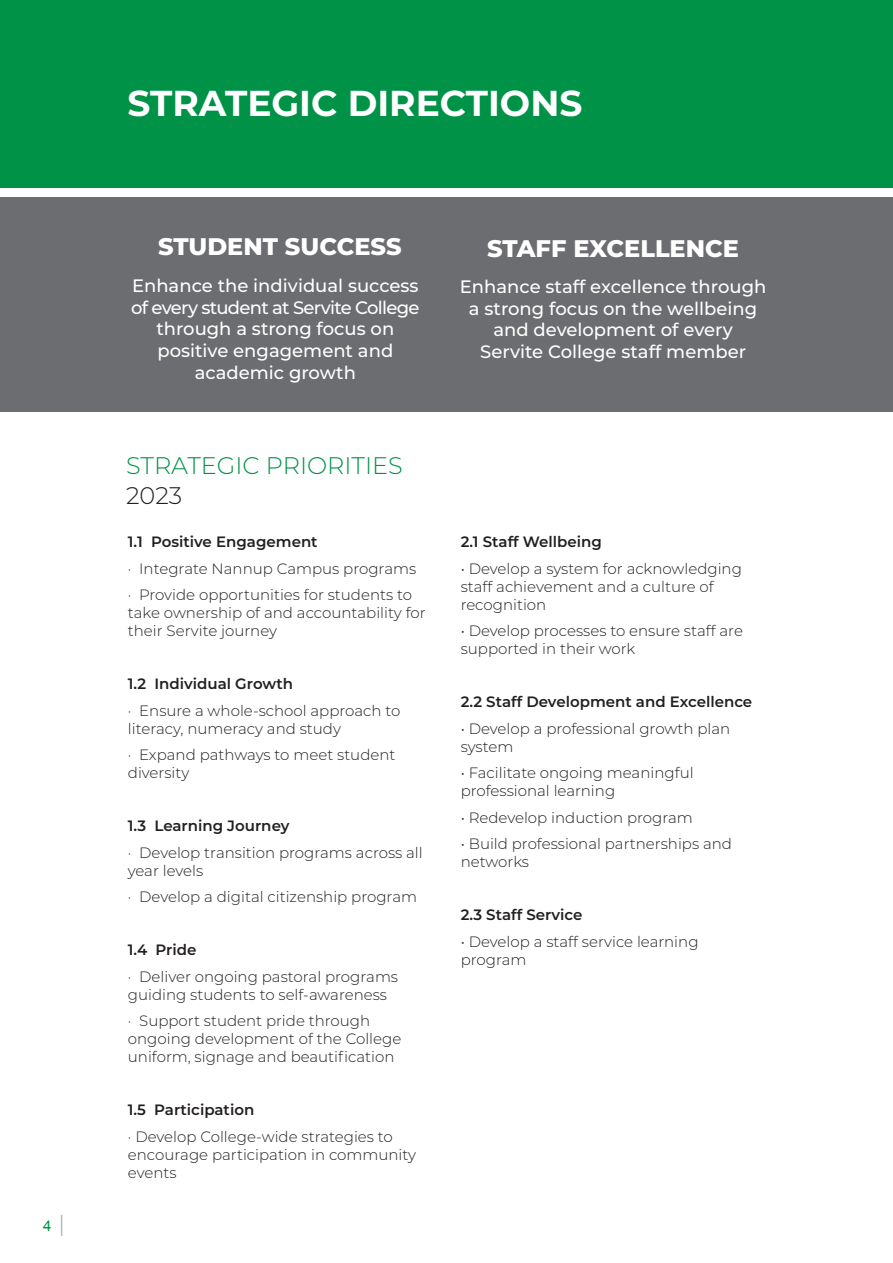
<style>
.page{position:relative;width:893px;height:1263px;background:#fff}
.page>*{position:absolute;margin:0;border:0;box-sizing:border-box;transform-origin:0 0}
.t1{font:700 36px "Montserrat";color:#fff}
.t2{font:800 24px "Montserrat";color:#fff}
.t3{font:300 24px "Montserrat";color:#009247}
.t4{font:300 24px "Montserrat";color:#231f20}
.t5{font:500 18px/21.6px "Montserrat";color:#fff;text-align:center}
.t6{font:300 15px/18px "Montserrat";color:#231f20}
.t7{font:600 15px "Montserrat";color:#231f20}
.t8{font:15px "Arial";color:#009247}
.s1{font-size:22.5px;color:#a8a9ad}
</style>
<div class="page">
<div style="left:0;top:197px;width:893px;height:214px;background:#6c6d70"></div>
<div style="left:0;top:0;width:893px;height:187px;background:#009247"></div>
<p class="t8" style="left:43px;top:1215px;width:22px">4 <span class="s1">|</span></p>
<h1 class="t1" style="left:128px;top:77px;width:456px">STRATEGIC DIRECTIONS</h1>
<h2 class="t2" style="left:158px;top:229px;width:245px">STUDENT SUCCESS</h2>
<h2 class="t2" style="left:487px;top:230px;width:253px">STAFF EXCELLENCE</h2>
<p class="t5" style="left:131px;top:274px;width:290px">Enhance the individual success of every student at Servite College through a strong focus on positive engagement and academic growth</p>
<p class="t5" style="left:460px;top:275px;width:308px">Enhance staff excellence through a strong focus on the wellbeing and development of every<br>Servite College staff member</p>
<h2 class="t3" style="left:126px;top:450px;width:278px">STRATEGIC PRIORITIES</h2>
<h2 class="t4" style="left:126px;top:480px;width:58px">2023</h2>
<p class="t7" style="left:128px;top:531px;width:191px">1.1 Positive Engagement</p>
<p class="t6" style="left:128px;top:555px;width:290px;line-height:26.5px">· Integrate Nannup Campus programs · Provide opportunities for students to</p>
<p class="t6" style="left:128px;top:603px;width:299px">take ownership of and accountability for their Servite journey</p>
<p class="t7" style="left:128px;top:673px;width:167px">1.2 Individual Growth</p>
<p class="t6" style="left:128px;top:701px;width:274px">· Ensure a whole-school approach to literacy, numeracy and study</p>
<p class="t6" style="left:128px;top:745px;width:269px">· Expand pathways to meet student diversity</p>
<p class="t7" style="left:128px;top:815px;width:163px">1.3 Learning Journey</p>
<p class="t6" style="left:128px;top:843px;width:296px">· Develop transition programs across all year levels</p>
<p class="t6" style="left:128px;top:887px;width:291px">· Develop a digital citizenship program</p>
<p class="t7" style="left:128px;top:939px;width:70px">1.4 Pride</p>
<p class="t6" style="left:128px;top:967px;width:272px">· Deliver ongoing pastoral programs guiding students to self-awareness</p>
<p class="t6" style="left:128px;top:1012px;width:275px">· Support student pride through ongoing development of the College uniform, signage and beautification</p>
<p class="t7" style="left:128px;top:1099px;width:128px">1.5 Participation</p>
<p class="t6" style="left:128px;top:1127px;width:290px">· Develop College-wide strategies to encourage participation in community events</p>
<p class="t7" style="left:461px;top:531px;width:143px">2.1 Staff Wellbeing</p>
<p class="t6" style="left:461px;top:559px;width:283px">• Develop a system for acknowledging staff achievement and a culture of recognition</p>
<p class="t6" style="left:461px;top:621px;width:284px">• Develop processes to ensure staff are supported in their work</p>
<p class="t7" style="left:461px;top:691px;width:293px">2.2 Staff Development and Excellence</p>
<p class="t6" style="left:461px;top:719px;width:271px">• Develop a professional growth plan system</p>
<p class="t6" style="left:461px;top:763px;width:234px">• Facilitate ongoing meaningful professional learning</p>
<p class="t6" style="left:461px;top:808px;width:234px">• Redevelop induction program</p>
<p class="t6" style="left:461px;top:835px;width:273px">• Build professional partnerships and networks</p>
<p class="t7" style="left:461px;top:904px;width:123px">2.3 Staff Service</p>
<p class="t6" style="left:461px;top:932px;width:239px">• Develop a staff service learning program</p>
</div>
